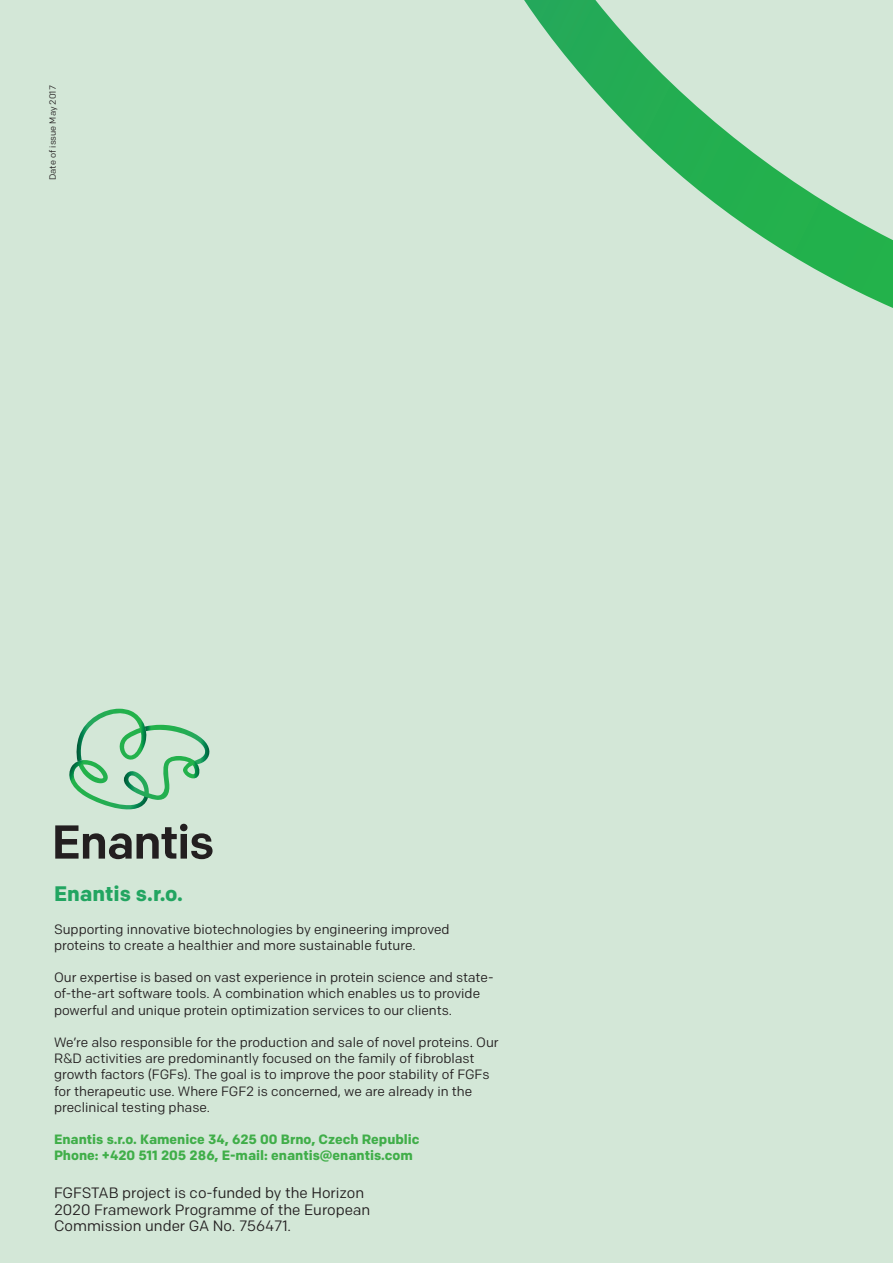
<style>
.page{position:relative;width:893px;height:1263px;background:#d3e7d7}
.page>*{position:absolute;margin:0;border:0;box-sizing:border-box;transform-origin:0 0}
.t1{font:700 21px "Colfax";color:#22a561}
.t2{font:15px/16.2px "Colfax";color:#231f20}
.t3{font:13.5px/16.2px "Colfax";color:#231f20}
.t4{font:700 13.5px "Colfax";color:#40ae49}
.t5{font:9px "Colfax";color:#231f20}
</style>
<div class="page">
<svg style="left:524px;top:0;width:369px;height:308px"></svg>
<svg style="left:55px;top:708px;width:158px;height:151px"></svg>
<p class="t5" style="left:47px;top:180px;width:96px;rotate:-90deg">Date of issue May 2017</p>
<p class="t1" style="left:54px;top:881px;width:131px">Enantis s.r.o.</p>
<p class="t3" style="left:54px;top:921px;width:397px">Supporting innovative biotechnologies by engineering improved proteins to create a healthier and more sustainable future.</p>
<p class="t3" style="left:54px;top:969px;width:441px">Our expertise is based on vast experience in protein science and state&shy;of-the-art software tools. A combination which enables us to provide powerful and unique protein optimization services to our clients.</p>
<p class="t3" style="left:54px;top:1034px;width:446px">We’re also responsible for the production and sale of novel proteins. Our R&amp;D activities are predominantly focused on the family of fibroblast growth factors (FGFs). The goal is to improve the poor stability of FGFs for therapeutic use. Where FGF2 is concerned, we are already in the preclinical testing phase.</p>
<p class="t4" style="left:54px;top:1131px;width:367px">Enantis s.r.o. Kamenice 34, 625 00 Brno, Czech Republic</p>
<p class="t4" style="left:54px;top:1147px;width:360px">Phone: +420 511 205 286, E-mail: enantis@enantis.com</p>
<p class="t2" style="left:54px;top:1185px;width:318px">FGFSTAB project is co-funded by the Horizon<br>2020 Framework Programme of the European<br>Commission under GA No. 756471.</p>
</div>
